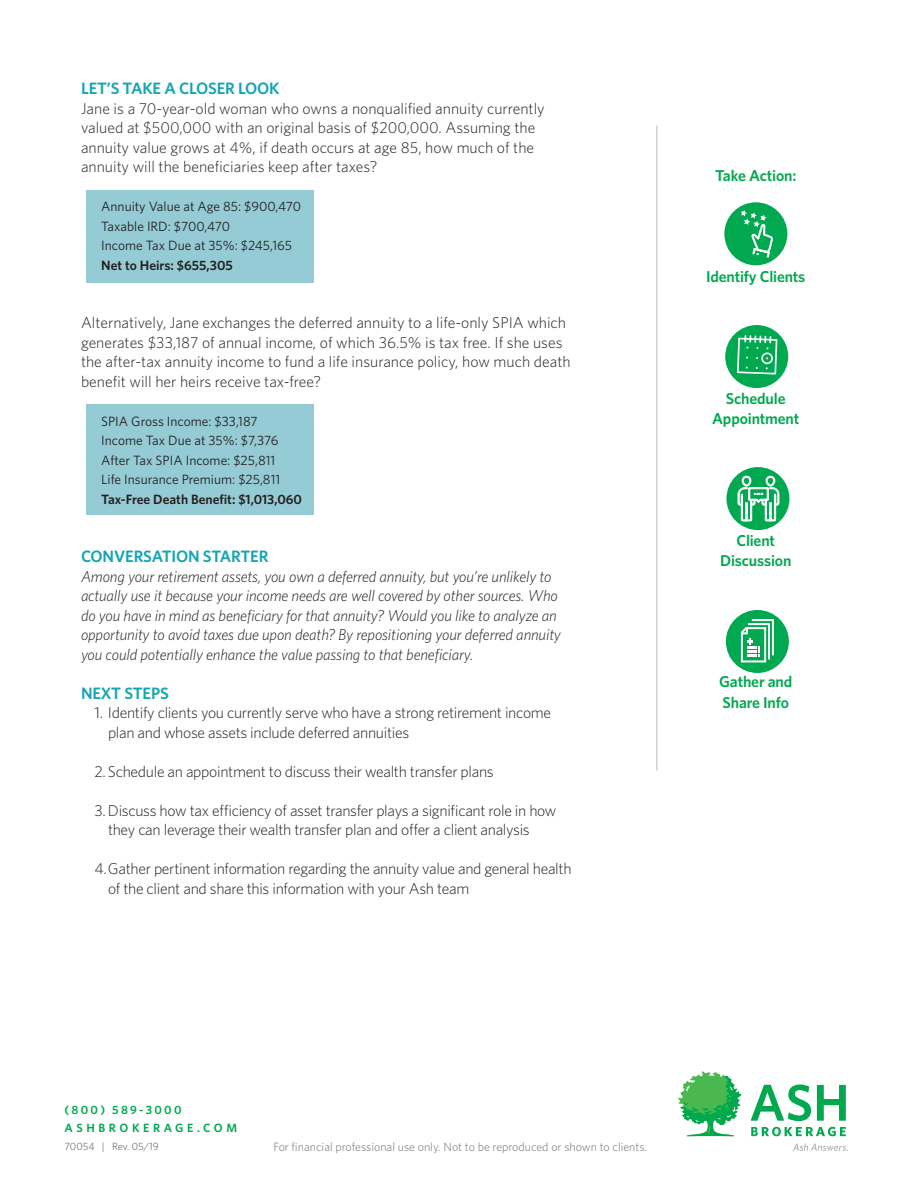
<style>
.page{position:relative;width:918px;height:1188px;background:#fff}
.page>*{position:absolute;margin:0;border:0;box-sizing:border-box;transform-origin:0 0}
.t1{font:600 16.5px "Whitney";letter-spacing:-.01em;color:#16a5b3}
.t2{font:300 15.75px/19.5px "Whitney";color:#231f20}
.t3{font:300 15.75px/19.5px "Whitney";letter-spacing:-.02em;color:#231f20}
.t4{font:italic 300 15.75px/19.5px "Whitney";letter-spacing:-.01em;color:#231f20}
.t5{font:600 15.75px/20.2px "Whitney";letter-spacing:-.01em;color:#00a84e;text-align:center}
.t6{font:13.5px/19.5px "Whitney";color:#231f20}
.t7{font:600 13.5px "Whitney";color:#231f20}
.t8{font:300 12px "Whitney";color:#6c6d70}
.t9{font:600 12px/18px "Whitney";letter-spacing:.295em;color:#00a84e}
.t10{font:300 10.5px "Whitney";color:#4b4c4d}
</style>
<div class="page">
<div style="left:86px;top:405px;width:228px;height:110px;background:#95cbd4"></div>
<div style="left:86px;top:190px;width:228px;height:93px;background:#95cbd4"></div>
<hr style="left:656px;top:126px;width:1px;height:645px;background:#bcbdc0">
<svg style="left:793px;top:1143px;width:55px;height:8px"></svg>
<svg style="left:751px;top:1085px;width:95px;height:51px"></svg>
<svg style="left:678px;top:1071px;width:63px;height:65px"></svg>
<div style="left:724px;top:202px;width:63px;height:63px;background:#00a84f;border-radius:50%"></div>
<svg style="left:741px;top:210px;width:32px;height:48px"></svg>
<div style="left:725px;top:325px;width:63px;height:63px;background:#00a84f;border-radius:50%"></div>
<svg style="left:737px;top:335px;width:40px;height:40px"></svg>
<div style="left:726px;top:467px;width:63px;height:63px;background:#00a84f;border-radius:50%"></div>
<svg style="left:738px;top:476px;width:41px;height:45px"></svg>
<div style="left:726px;top:610px;width:63px;height:63px;background:#00a84f;border-radius:50%"></div>
<svg style="left:741px;top:619px;width:33px;height:43px"></svg>
<p class="t1" style="left:81px;top:77px;width:200px">LET’S TAKE A CLOSER LOOK</p>
<p class="t2" style="left:81px;top:98px;width:465px">Jane is a 70-year-old woman who owns a nonqualified annuity currently valued at $500,000 with an original basis of $200,000. Assuming the annuity value grows at 4%, if death occurs at age 85, how much of the annuity will the beneficiaries keep after taxes?</p>
<p class="t6" style="left:101px;top:196px;width:201px">Annuity Value at Age 85: $900,470<br>Taxable IRD: $700,470<br>Income Tax Due at 35%: $245,165</p>
<p class="t7" style="left:101px;top:256px;width:133px">Net to Heirs: $655,305</p>
<p class="t2" style="left:81px;top:312px;width:491px">Alternatively, Jane exchanges the deferred annuity to a life-only SPIA which generates $33,187 of annual income, of which 36.5% is tax free. If she uses the after-tax annuity income to fund a life insurance policy, how much death benefit will her heirs receive tax-free?</p>
<p class="t6" style="left:101px;top:411px;width:181px">SPIA Gross Income: $33,187<br>Income Tax Due at 35%: $7,376<br>After Tax SPIA Income: $25,811<br>Life Insurance Premium: $25,811</p>
<p class="t7" style="left:101px;top:490px;width:202px">Tax-Free Death Benefit: $1,013,060</p>
<p class="t1" style="left:81px;top:545px;width:189px">CONVERSATION STARTER</p>
<p class="t4" style="left:81px;top:566px;width:481px">Among your retirement assets, you own a deferred annuity, but you’re unlikely to actually use it because your income needs are well covered by other sources. Who do you have in mind as beneficiary for that annuity? Would you like to analyze an opportunity to avoid taxes due upon death? By repositioning your deferred annuity you could potentially enhance the value passing to that beneficiary.</p>
<p class="t1" style="left:81px;top:682px;width:89px">NEXT STEPS</p>
<p class="t3" style="left:108px;top:702px;width:445px;text-indent:-14px">1. Identify clients you currently serve who have a strong retirement income plan and whose assets include deferred annuities</p>
<p class="t3" style="left:94px;top:761px;width:401px">2. Schedule an appointment to discuss their wealth transfer plans</p>
<p class="t3" style="left:108px;top:800px;width:450px;text-indent:-14px">3.Discuss how tax efficiency of asset transfer plays a significant role in how they can leverage their wealth transfer plan and offer a client analysis</p>
<p class="t3" style="left:108px;top:858px;width:465px;text-indent:-14px">4.Gather pertinent information regarding the annuity value and general health of the client and share this information with your Ash team</p>
<p class="t5" style="left:715px;top:165px;width:83px">Take Action:</p>
<p class="t5" style="left:706px;top:266px;width:101px">Identify Clients</p>
<p class="t5" style="left:712px;top:388px;width:89px">Schedule<br>Appointment</p>
<p class="t5" style="left:720px;top:530px;width:73px">Client<br>Discussion</p>
<p class="t5" style="left:719px;top:671px;width:75px;text-align:left">Gather and<br>Share Info</p>
<p class="t9" style="left:64px;top:1100px;width:174px">(800) 589-3000<br>ASHBROKERAGE.COM</p>
<p class="t10" style="left:64px;top:1139px;width:96px">70054 | Rev. 05/19</p>
<p class="t8" style="left:273px;top:1139px;width:375px">For financial professional use only. Not to be reproduced or shown to clients.</p>
</div>
